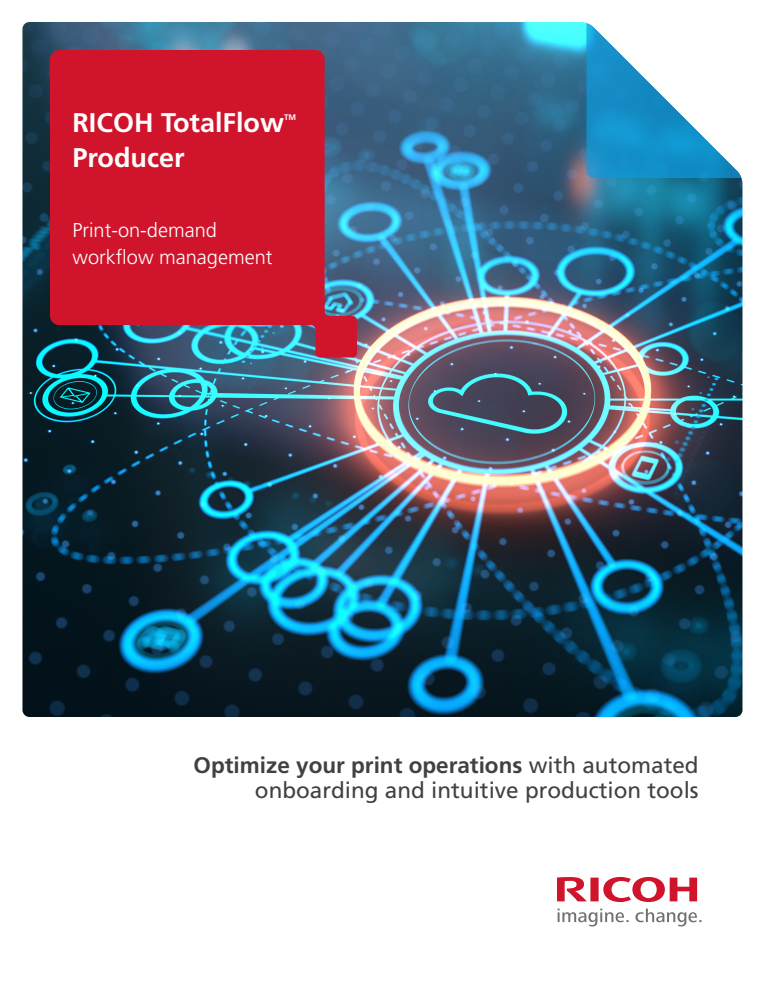
<style>
.page{position:relative;width:765px;height:990px;background:#fff}
.page>*{position:absolute;margin:0;border:0;box-sizing:border-box;transform-origin:0 0}
.Cover_Page_Title{font:700 27px "Frutiger LT Std";color:#fff}
.t1{font:22.5px/25px "Frutiger LT Std";color:#414143;text-align:right}
.Cover_Page_Title-2{font:300 20px "Frutiger LT Std";color:#fff}
.Cover_Page_Title-3{font:700 8.1px "Frutiger LT Std";color:#fff}
.s1{font-weight:700}
</style>
<div class="page">
<svg style="left:557px;top:877px;width:140px;height:25px"></svg>
<svg style="left:558px;top:909px;width:143px;height:18px"></svg>
<img style="left:22px;top:22px;width:720px;height:695px">
<svg style="left:586px;top:22px;width:156px;height:156px"></svg>
<svg style="left:50px;top:50px;width:307px;height:307px;background:#b3253d"></svg>
<p class="Cover_Page_Title" style="left:72px;top:107px;width:213px">RICOH TotalFlow</p>
<p class="Cover_Page_Title-3" style="left:284px;top:113px;width:14px">TM</p>
<p class="Cover_Page_Title" style="left:72px;top:142px;width:114px">Producer</p>
<p class="Cover_Page_Title-2" style="left:72px;top:218px;width:146px">Print-on-demand</p>
<p class="Cover_Page_Title-2" style="left:72px;top:245px;width:202px">workflow management</p>
<p class="t1" style="left:194px;top:753px;width:507px"><span class="s1">Optimize your print operations</span> with automated onboarding and intuitive production tools</p>
</div>
